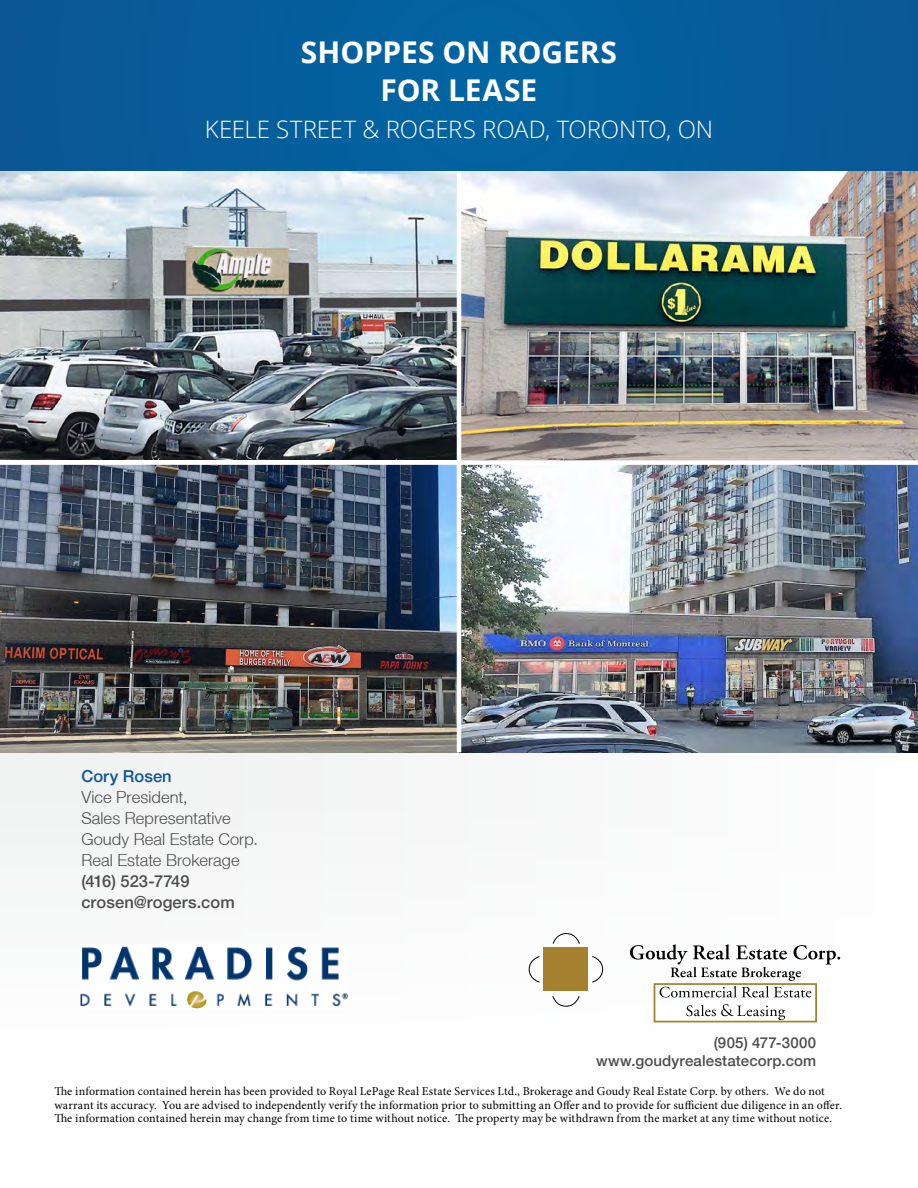
<style>
.page{position:relative;width:918px;height:1188px;background:#fff}
.page>*{position:absolute;margin:0;border:0;box-sizing:border-box;transform-origin:0 0}
.t1{font:700 30px/37.5px "Open Sans";letter-spacing:-.005em;color:#fff;text-align:center}
.t2{font:300 24px "Open Sans";letter-spacing:-.005em;color:#fff}
.t3{font:300 16.5px/21px "Helvetica Neue LT";letter-spacing:.005em;color:#4d4d4f}
.t4{font:500 16.5px/21px "Helvetica Neue LT";letter-spacing:.005em;color:#4d4d4f}
.t5{font:500 16.5px "Helvetica Neue LT";letter-spacing:.005em;color:#0b5693}
.t6{font:500 15px/18px "Helvetica Neue LT";letter-spacing:.01em;color:#4d4d4f;text-align:right}
.t7{font:12px/13.5px "Minion Pro";letter-spacing:.01em;color:#000}
</style>
<div class="page">
<div style="left:0;top:752px;width:918px;height:299px;background:#fafafa"></div>
<img style="left:461px;top:170px;width:457px;height:290px">
<img style="left:0;top:465px;width:918px;height:287px">
<img style="left:0;top:170px;width:457px;height:289px">
<hr style="left:457px;top:169px;width:4px;height:583px;background:#fff">
<div style="left:0;top:0;width:918px;height:170px;background:#065e9b"></div>
<img style="left:81px;top:946px;width:267px;height:62px">
<svg style="left:630px;top:944px;width:210px;height:54px"></svg>
<svg style="left:686px;top:1004px;width:99px;height:15px"></svg>
<div style="left:654px;top:983px;width:163px;height:39px;border:2px solid #a5802e"></div>
<svg style="left:529px;top:933px;width:75px;height:74px"></svg>
<h1 class="t1" style="left:301px;top:33px;width:318px">SHOPPES ON ROGERS<br>FOR LEASE</h1>
<h2 class="t2" style="left:205px;top:113px;width:510px">KEELE STREET &amp; ROGERS ROAD, TORONTO, ON</h2>
<h3 class="t5" style="left:81px;top:766px;width:92px">Cory Rosen</h3>
<h3 class="t3" style="left:81px;top:786px;width:178px">Vice President,<br>Sales Representative<br>Goudy Real Estate Corp.<br>Real Estate Brokerage</h3>
<h3 class="t4" style="left:81px;top:870px;width:155px">(416) 523-7749 crosen@rogers.com</h3>
<p class="t6" style="left:596px;top:1034px;width:222px">(905) 477-3000 www.goudyrealestatecorp.com</p>
<p class="t7" style="left:54px;top:1085px;width:789px">The information contained herein has been provided to Royal LePage Real Estate Services Ltd., Brokerage and Goudy Real Estate Corp. by others. We do not warrant its accuracy. You are advised to independently verify the information prior to submitting an Offer and to provide for sufficient due diligence in an offer.<br>The information contained herein may change from time to time without notice. The property may be withdrawn from the market at any time without notice.</p>
</div>
